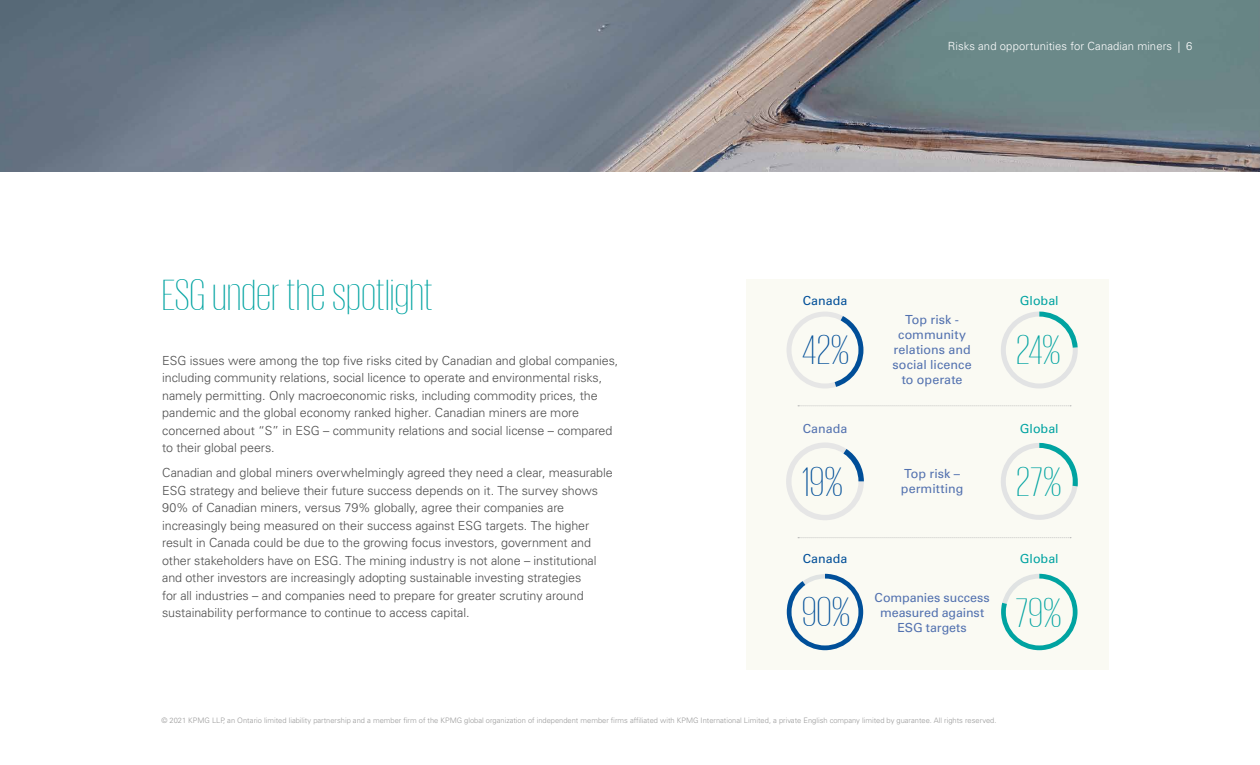
<style>
.page{position:relative;width:1260px;height:765px;background:#fff}
.page>*{position:absolute;margin:0;border:0;box-sizing:border-box;transform-origin:0 0}
.Box_title{font:200 45px "KPMG";letter-spacing:.015em;color:#00a3a1}
.Title_112_pt{font:200 42.5px "KPMG";color:#004e98}
.Title_112_pt-2{font:200 42.5px "KPMG";color:#00a3a1}
.Bodycopy10pt{font:300 12.5px/17.5px "Univers LT Std";letter-spacing:-.005em;color:#4d4d4d}
.Bodycopy10pt-2{font:12.5px/15px "Univers LT Std";color:#5271af;text-align:center}
.Bodycopy10pt-3{font:12.5px "Univers LT Std";color:#00a3a1}
.Bodycopy10pt-4{font:12.5px "Univers LT Std";color:#004e98}
.t1{font:300 11.25px "Univers LT Std";letter-spacing:.01em;color:#fff}
.t2{font:300 7.5px "Univers LT Std";color:#999}
</style>
<div class="page">
<div style="left:747px;top:280px;width:362px;height:390px;background:#fafaf3"></div>
<svg style="left:787px;top:312px;width:76px;height:76px"></svg>
<div style="left:792px;top:317px;width:66px;height:67px;background:#fafaf3;border-radius:50%"></div>
<svg style="left:1001px;top:312px;width:77px;height:77px"></svg>
<div style="left:1006px;top:317px;width:67px;height:67px;background:#fafaf2;border-radius:50%"></div>
<svg style="left:786px;top:442px;width:78px;height:78px"></svg>
<div style="left:792px;top:448px;width:66px;height:67px;background:#fafaf2;border-radius:50%"></div>
<svg style="left:1001px;top:443px;width:77px;height:77px"></svg>
<div style="left:1006px;top:448px;width:67px;height:67px;background:#fafaf2;border-radius:50%"></div>
<svg style="left:787px;top:574px;width:76px;height:76px"></svg>
<div style="left:792px;top:579px;width:66px;height:66px;background:#fafaf2;border-radius:50%"></div>
<svg style="left:1001px;top:574px;width:77px;height:76px"></svg>
<div style="left:1006px;top:579px;width:67px;height:66px;background:#fafaf2;border-radius:50%"></div>
<svg style="left:798px;top:537px;width:273px;height:1px"></svg>
<img style="left:0;top:0;width:1260px;height:172px">
<p class="Box_title" style="left:162px;top:274px;width:272px">ESG under the spotlight</p>
<p class="Bodycopy10pt" style="left:162px;top:352px;width:458px">ESG issues were among the top five risks cited by Canadian and global companies, including community relations, social licence to operate and environmental risks, namely permitting. Only macroeconomic risks, including commodity prices, the pandemic and the global economy ranked higher. Canadian miners are more concerned about “S” in ESG – community relations and social license – compared to their global peers.</p>
<p class="Bodycopy10pt" style="left:162px;top:464px;width:452px">Canadian and global miners overwhelmingly agreed they need a clear, measurable ESG strategy and believe their future success depends on it. The survey shows 90% of Canadian miners, versus 79% globally, agree their companies are increasingly being measured on their success against ESG targets. The higher result in Canada could be due to the growing focus investors, government and other stakeholders have on ESG. The mining industry is not alone – institutional and other investors are increasingly adopting sustainable investing strategies<br>for all industries – and companies need to prepare for greater scrutiny around sustainability performance to continue to access capital.</p>
<p class="t1" style="left:948px;top:39px;width:246px">Risks and opportunities for Canadian miners | 6</p>
<p class="Bodycopy10pt-4" style="left:803px;top:293px;width:46px">Canada</p>
<p class="Title_112_pt" style="left:802px;top:330px;width:48px">42%</p>
<p class="Bodycopy10pt-2" style="left:893px;top:313px;width:81px">Top risk - community relations and social licence to operate</p>
<p class="Bodycopy10pt-3" style="left:1020px;top:293px;width:40px">Global</p>
<p class="Title_112_pt-2" style="left:1017px;top:330px;width:45px">24%</p>
<p class="Bodycopy10pt-2" style="left:803px;top:421px;width:46px">Canada</p>
<p class="Title_112_pt" style="left:802px;top:461px;width:42px">19%</p>
<p class="Bodycopy10pt-2" style="left:904px;top:467px;width:57px">Top risk –</p>
<p class="Bodycopy10pt-2" style="left:901px;top:482px;width:64px">permitting</p>
<p class="Bodycopy10pt-3" style="left:1020px;top:421px;width:40px">Global</p>
<p class="Title_112_pt-2" style="left:1017px;top:461px;width:46px">27%</p>
<p class="Bodycopy10pt-4" style="left:803px;top:551px;width:46px">Canada</p>
<p class="Bodycopy10pt-3" style="left:1020px;top:551px;width:40px">Global</p>
<p class="Bodycopy10pt-2" style="left:875px;top:590px;width:117px">Companies success measured against<br>ESG targets</p>
<p class="Title_112_pt" style="left:802px;top:592px;width:50px">90%</p>
<p class="Title_112_pt-2" style="left:1016px;top:592px;width:47px">79%</p>
<p class="t2" style="left:161px;top:716px;width:837px">© 2021 KPMG LLP, an Ontario limited liability partnership and a member firm of the KPMG global organization of independent member firms affiliated with KPMG International Limited, a private English company limited by guarantee. All rights reserved.</p>
</div>
